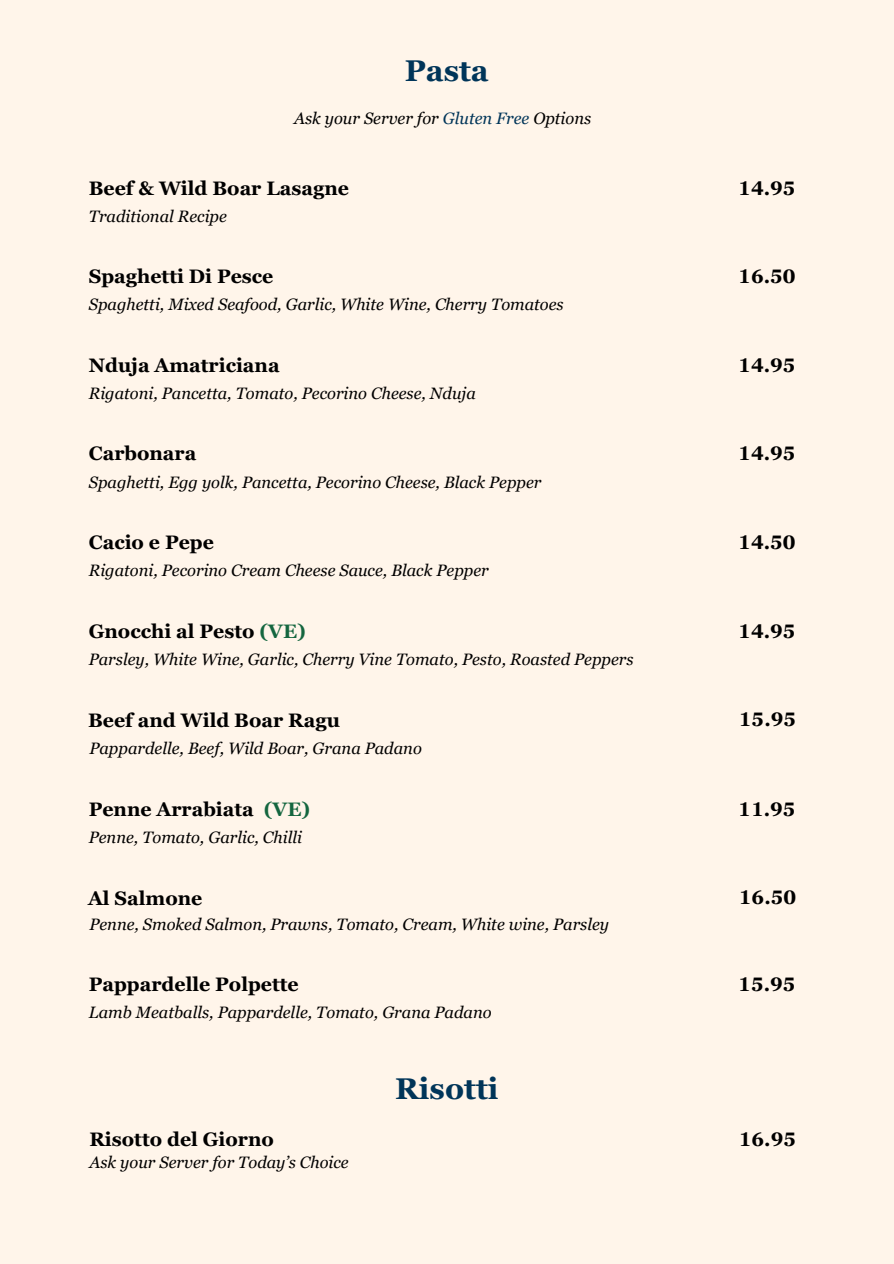
<style>
.page{position:relative;width:894px;height:1264px;background:#fff}
.page>*{position:absolute;margin:0;border:0;box-sizing:border-box;transform-origin:0 0}
.t1{font:700 30px "Georgia Pro";color:#003559}
.t2{font:700 19.5px "Georgia Pro";color:#000}
.t3{font:italic 16.5px "Georgia Pro";color:#000}
.s1{color:#003559}
.s2{color:#14663f}
</style>
<div class="page">
<div style="left:0;top:0;width:893px;height:1263px;background:#fff5ea"></div>
<h2 class="t1" style="left:404px;top:54px;width:86px">Pasta</h2>
<h2 class="t3" style="left:294px;top:109px;width:299px">Ask your Server for <span class="s1">Gluten Free</span> Options</h2>
<h2 class="t2" style="left:89px;top:177px;width:261px">Beef &amp; Wild Boar Lasagne</h2>
<h2 class="t3" style="left:89px;top:206px;width:140px">Traditional Recipe</h2>
<h2 class="t2" style="left:89px;top:265px;width:186px">Spaghetti Di Pesce</h2>
<h2 class="t3" style="left:89px;top:295px;width:476px">Spaghetti, Mixed Seafood, Garlic, White Wine, Cherry Tomatoes</h2>
<h2 class="t2" style="left:89px;top:354px;width:192px">Nduja Amatriciana</h2>
<h2 class="t3" style="left:89px;top:384px;width:388px">Rigatoni, Pancetta, Tomato, Pecorino Cheese, Nduja</h2>
<h2 class="t2" style="left:89px;top:442px;width:109px">Carbonara</h2>
<h2 class="t3" style="left:89px;top:472px;width:454px">Spaghetti, Egg yolk, Pancetta, Pecorino Cheese, Black Pepper</h2>
<h2 class="t2" style="left:89px;top:531px;width:127px">Cacio e Pepe</h2>
<h2 class="t3" style="left:89px;top:561px;width:401px">Rigatoni, Pecorino Cream Cheese Sauce, Black Pepper</h2>
<h2 class="t2" style="left:89px;top:620px;width:218px">Gnocchi al Pesto <span class="s2">(VE)</span></h2>
<h2 class="t3" style="left:89px;top:650px;width:546px">Parsley, White Wine, Garlic, Cherry Vine Tomato, Pesto, Roasted Peppers</h2>
<h2 class="t2" style="left:88px;top:709px;width:253px">Beef and Wild Boar Ragu</h2>
<h2 class="t3" style="left:89px;top:739px;width:334px">Pappardelle, Beef, Wild Boar, Grana Padano</h2>
<h2 class="t2" style="left:89px;top:797px;width:223px">Penne Arrabiata <span class="s2">(VE)</span></h2>
<h2 class="t3" style="left:89px;top:827px;width:215px">Penne, Tomato, Garlic, Chilli</h2>
<h2 class="t2" style="left:88px;top:887px;width:116px">Al Salmone</h2>
<h2 class="t3" style="left:89px;top:914px;width:521px">Penne, Smoked Salmon, Prawns, Tomato, Cream, White wine, Parsley</h2>
<h2 class="t2" style="left:89px;top:973px;width:211px">Pappardelle Polpette</h2>
<h1 class="t3" style="left:89px;top:1003px;width:404px">Lamb Meatballs, Pappardelle, Tomato, Grana Padano</h1>
<h1 class="t2" style="left:89px;top:1127px;width:186px">Risotto del Giorno</h1>
<p class="t3" style="left:89px;top:1153px;width:261px">Ask your Server for Today’s Choice</p>
<p class="t1" style="left:395px;top:1071px;width:105px">Risotti</p>
<p class="t2" style="left:738px;top:177px;width:59px">14.95</p>
<p class="t2" style="left:738px;top:265px;width:59px">16.50</p>
<p class="t2" style="left:738px;top:354px;width:59px">14.95</p>
<p class="t2" style="left:738px;top:442px;width:59px">14.95</p>
<p class="t2" style="left:738px;top:531px;width:59px">14.50</p>
<p class="t2" style="left:738px;top:620px;width:59px">14.95</p>
<p class="t2" style="left:738px;top:708px;width:59px">15.95</p>
<p class="t2" style="left:738px;top:797px;width:59px">11.95</p>
<p class="t2" style="left:738px;top:886px;width:59px">16.50</p>
<h2 class="t2" style="left:738px;top:973px;width:59px">15.95</h2>
<p class="t2" style="left:738px;top:1127px;width:59px">16.95</p>
</div>
